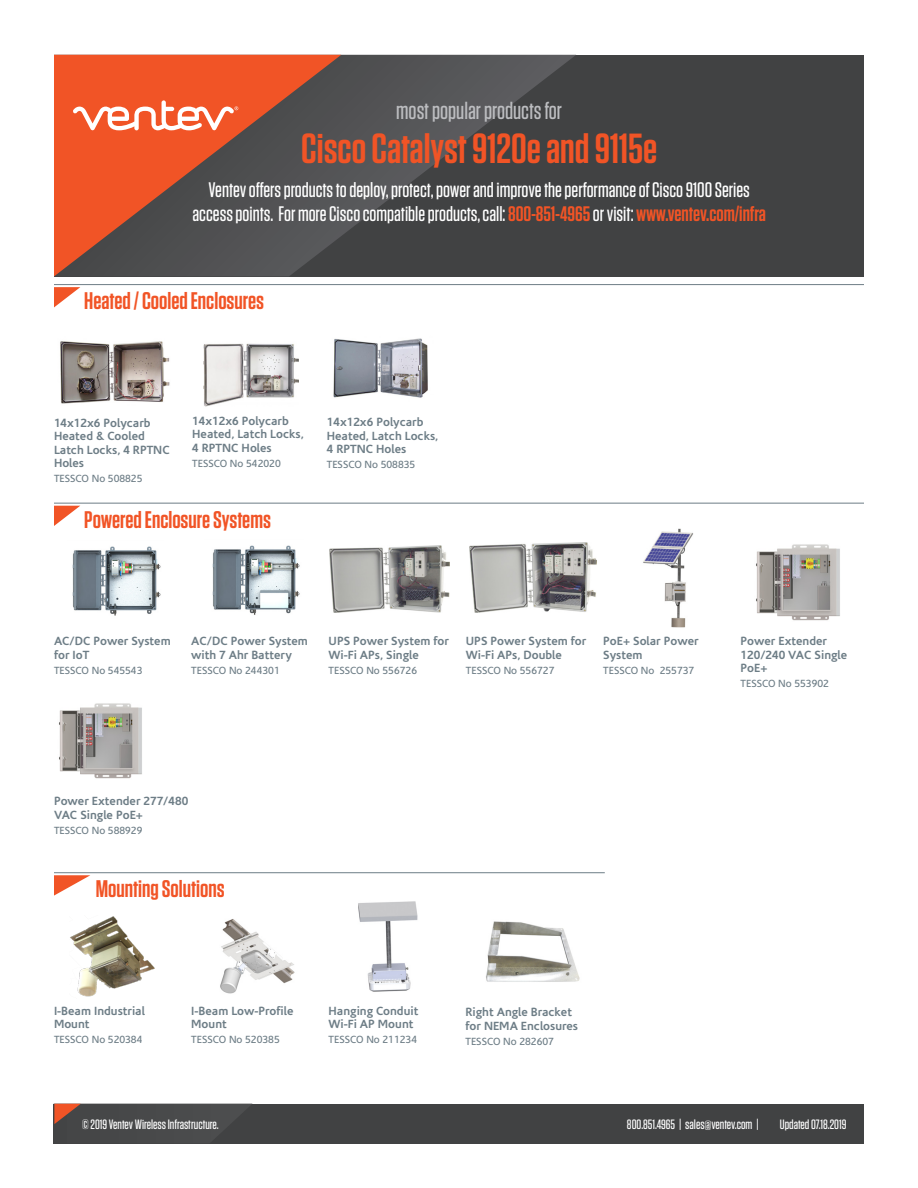
<style>
.page{position:relative;width:918px;height:1188px;background:#fff}
.page>*{position:absolute;margin:0;border:0;box-sizing:border-box;transform-origin:0 0}
.t1{font:600 42px "Tungsten";color:#f15426}
.t2{font:500 24.3px "Tungsten";color:#bcbdc0}
.t3{font:600 24px "Tungsten";color:#f15426}
.t4{font:500 21px "Tungsten";color:#fff}
.t5{font:500 13.5px "Tungsten";color:#fff}
.t6{font:700 12px/13.5px "Corisande";color:#6d7d86}
.t7{font:10.5px "Corisande";color:#6d7d86}
.s1{font-weight:600;color:#f15426}
</style>
<div class="page">
<div style="left:54px;top:55px;width:810px;height:221px;background:#414243"></div>
<svg style="left:341px;top:55px;width:234px;height:181px"></svg>
<svg style="left:54px;top:55px;width:287px;height:221px"></svg>
<svg style="left:73px;top:100px;width:165px;height:30px;background:#f58c6d"></svg>
<hr style="left:54px;top:284px;width:810px;height:1px;background:#6d7d86">
<svg style="left:54px;top:287px;width:26px;height:20px"></svg>
<hr style="left:54px;top:503px;width:810px;height:1px;background:#6d7d86">
<svg style="left:54px;top:506px;width:26px;height:20px"></svg>
<hr style="left:54px;top:872px;width:551px;height:1px;background:#6d7d86">
<svg style="left:54px;top:875px;width:36px;height:21px"></svg>
<div style="left:54px;top:1104px;width:810px;height:40px;background:#414243"></div>
<img style="left:220px;top:919px;width:75px;height:75px">
<img style="left:358px;top:901px;width:60px;height:91px">
<img style="left:70px;top:916px;width:85px;height:81px">
<img style="left:60px;top:341px;width:110px;height:63px">
<img style="left:72px;top:546px;width:89px;height:70px">
<img style="left:212px;top:545px;width:88px;height:70px">
<img style="left:330px;top:546px;width:120px;height:66px">
<img style="left:470px;top:542px;width:126px;height:70px">
<img style="left:643px;top:529px;width:51px;height:99px">
<img style="left:756px;top:544px;width:84px;height:77px">
<img style="left:59px;top:703px;width:83px;height:76px">
<img style="left:333px;top:338px;width:95px;height:60px">
<img style="left:204px;top:343px;width:94px;height:64px">
<img style="left:486px;top:921px;width:94px;height:61px">
<svg style="left:54px;top:1104px;width:197px;height:37px"></svg>
<p class="t2" style="left:396px;top:98px;width:167px">most popular products for</p>
<p class="t1" style="left:301px;top:127px;width:358px">Cisco Catalyst 9120e and 9115e</p>
<p class="t4" style="left:209px;top:179px;width:543px">Ventev offers products to deploy, protect, power and improve the performance of Cisco 9100 Series</p>
<p class="t4" style="left:192px;top:203px;width:575px">access points. For more Cisco compatible products,call:<span class="s1">800-851-4965</span>or visit: <span class="s1">www.ventev.com/infra</span></p>
<p class="t3" style="left:84px;top:288px;width:181px">Heated / Cooled Enclosures</p>
<p class="t6" style="left:54px;top:416px;width:98px">14x12x6 Polycarb<br>Heated &amp; Cooled</p>
<p class="t6" style="left:54px;top:443px;width:117px">Latch Locks, 4 RPTNC<br>Holes</p>
<p class="t7" style="left:54px;top:473px;width:90px">TESSCO No 508825</p>
<p class="t6" style="left:192px;top:414px;width:113px">14x12x6 Polycarb<br>Heated, Latch Locks,</p>
<p class="t6" style="left:192px;top:441px;width:81px">4 RPTNC Holes</p>
<p class="t7" style="left:192px;top:457px;width:90px">TESSCO No 542020</p>
<p class="t3" style="left:84px;top:507px;width:188px">Powered Enclosure Systems</p>
<p class="t6" style="left:327px;top:416px;width:113px">14x12x6 Polycarb<br>Heated, Latch Locks,</p>
<p class="t6" style="left:327px;top:443px;width:81px">4 RPTNC Holes</p>
<p class="t7" style="left:327px;top:459px;width:90px">TESSCO No 508835</p>
<p class="t6" style="left:54px;top:635px;width:118px">AC/DC Power System for IoT</p>
<p class="t7" style="left:54px;top:665px;width:90px">TESSCO No 545543</p>
<p class="t6" style="left:191px;top:635px;width:118px">AC/DC Power System with 7 Ahr Battery</p>
<p class="t7" style="left:191px;top:665px;width:90px">TESSCO No 244301</p>
<p class="t6" style="left:329px;top:635px;width:122px">UPS Power System for<br>Wi-Fi APs, Single</p>
<p class="t7" style="left:329px;top:665px;width:90px">TESSCO No 556726</p>
<p class="t6" style="left:466px;top:635px;width:122px">UPS Power System for<br>Wi-Fi APs, Double</p>
<p class="t7" style="left:466px;top:665px;width:90px">TESSCO No 556727</p>
<p class="t6" style="left:603px;top:635px;width:97px">PoE+ Solar Power<br>System</p>
<p class="t7" style="left:603px;top:665px;width:93px">TESSCO No 255737</p>
<p class="t6" style="left:741px;top:635px;width:108px">Power Extender<br>120/240 VAC Single<br>PoE+</p>
<p class="t7" style="left:741px;top:678px;width:90px">TESSCO No 553902</p>
<p class="t6" style="left:54px;top:795px;width:136px">Power Extender 277/480<br>VAC Single PoE+</p>
<p class="t7" style="left:54px;top:825px;width:90px">TESSCO No 588929</p>
<p class="t3" style="left:96px;top:877px;width:130px">Mounting Solutions</p>
<p class="t6" style="left:54px;top:1004px;width:92px">I-Beam Industrial</p>
<p class="t6" style="left:54px;top:1018px;width:37px">Mount</p>
<p class="t7" style="left:54px;top:1034px;width:90px">TESSCO No 520384</p>
<p class="t6" style="left:191px;top:1004px;width:104px">I-Beam Low-Profile</p>
<p class="t6" style="left:191px;top:1018px;width:37px">Mount</p>
<p class="t7" style="left:191px;top:1034px;width:90px">TESSCO No 520385</p>
<p class="t6" style="left:329px;top:1004px;width:91px">Hanging Conduit</p>
<p class="t6" style="left:329px;top:1018px;width:86px">Wi-Fi AP Mount</p>
<p class="t7" style="left:329px;top:1034px;width:90px">TESSCO No 211234</p>
<p class="t6" style="left:465px;top:1006px;width:114px">Right Angle Bracket for NEMA Enclosures</p>
<p class="t7" style="left:465px;top:1036px;width:90px">TESSCO No 282607</p>
<p class="t5" style="left:82px;top:1117px;width:138px">© 2019 Ventev Wireless Infrastructure.</p>
<p class="t5" style="left:627px;top:1117px;width:134px">800.851.4965 | sales@ventev.com |</p>
<p class="t5" style="left:780px;top:1117px;width:61px">Updated 07.1820</p>
<p class="t5" style="left:790px;top:1117px;width:58px">Updated 07.18.19</p>
</div>
